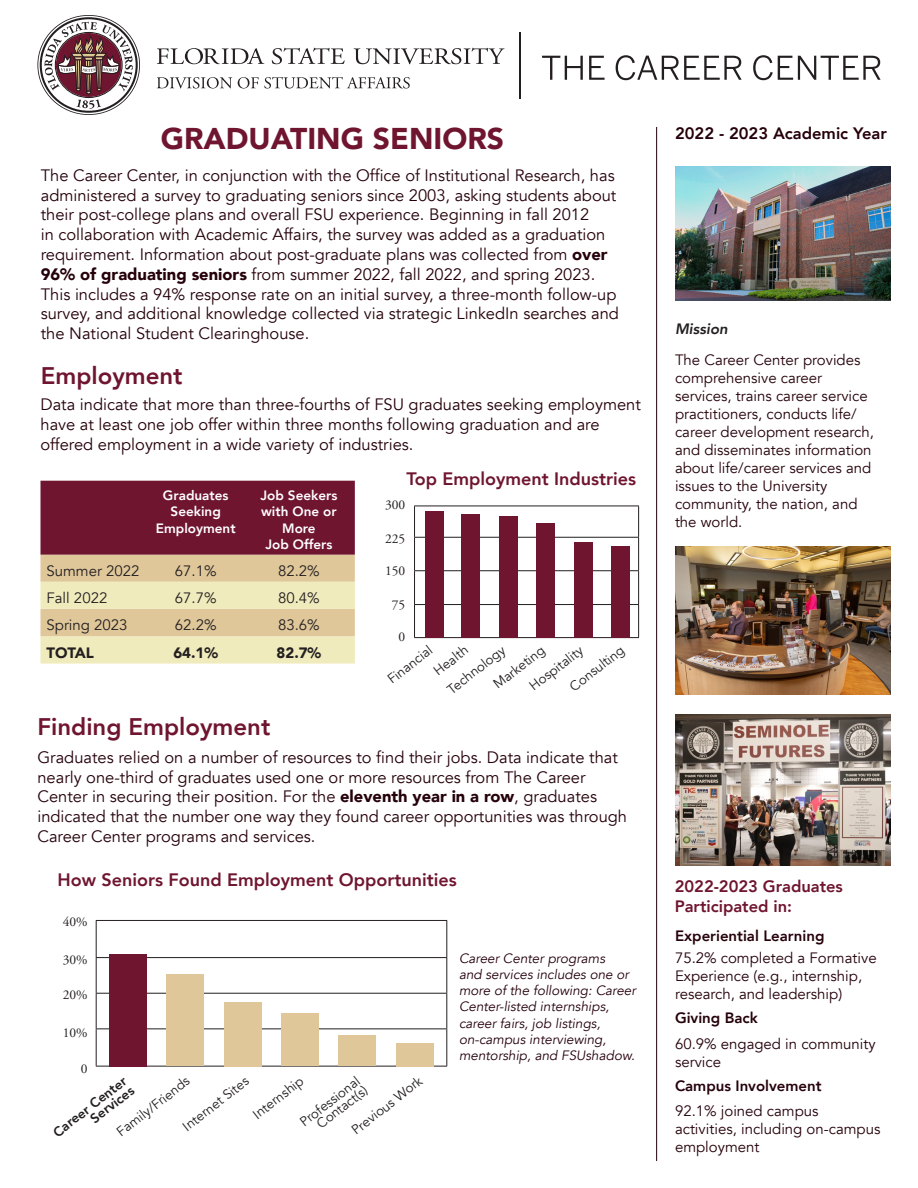
<style>
.page{position:relative;width:918px;height:1188px;background:#fff}
.page>*{position:absolute;margin:0;border:0;box-sizing:border-box;transform-origin:0 0}
.t1{font:900 30px "Avenir";color:#6f1530}
.t2{font:800 24px "Avenir";color:#6f1530}
.t3{font:800 18px "Avenir";color:#6f1530}
.t4{font:16.5px/19.8px "Avenir";color:#25000b}
.t5{font:800 16.5px/19.8px "Avenir";color:#6f1530}
.t6{font:800 16.5px "Avenir";color:#25000b}
.t7{font:15px/18px "Avenir";color:#25000b}
.t8{font:15px "Avenir";color:#231f20}
.t9{font:800 15px "Avenir";color:#25000b}
.t10{font:900 15px "Avenir";color:#231f20}
.t11{font:italic 800 15px "Avenir";color:#231f20}
.t12{font:italic 13.5px/16.2px "Avenir";color:#25000b}
.t13{font:13.5px "Avenir";color:#231f20}
.t14{font:800 13.5px/16.2px "Avenir";color:#fff;text-align:center}
.t15{font:13.5px "Adobe Garamond Pro";color:#231f20}
.t16{font:800 13.5px/12px "Avenir";color:#231f20;text-align:right}
.s1{font-weight:900}
</style>
<div class="page">
<hr style="left:414px;top:506px;width:225px;height:1px;background:#231f20">
<hr style="left:414px;top:506px;width:1px;height:31px;background:#231f20">
<hr style="left:638px;top:506px;width:1px;height:31px;background:#231f20">
<hr style="left:414px;top:537px;width:225px;height:1px;background:#231f20">
<hr style="left:414px;top:538px;width:1px;height:32px;background:#231f20">
<hr style="left:638px;top:538px;width:1px;height:32px;background:#231f20">
<hr style="left:414px;top:570px;width:225px;height:1px;background:#231f20">
<hr style="left:414px;top:571px;width:1px;height:33px;background:#231f20">
<hr style="left:638px;top:571px;width:1px;height:33px;background:#231f20">
<hr style="left:414px;top:604px;width:225px;height:1px;background:#231f20">
<hr style="left:414px;top:605px;width:1px;height:32px;background:#231f20">
<hr style="left:638px;top:605px;width:1px;height:32px;background:#231f20">
<hr style="left:414px;top:637px;width:225px;height:1px;background:#231f20">
<div style="left:425px;top:511px;width:18px;height:126px;background:#6f1530"></div>
<div style="left:499px;top:516px;width:19px;height:122px;background:#6f1530"></div>
<div style="left:536px;top:523px;width:19px;height:115px;background:#6f1530"></div>
<div style="left:461px;top:514px;width:19px;height:124px;background:#6f1530"></div>
<div style="left:611px;top:546px;width:19px;height:92px;background:#6f1530"></div>
<div style="left:574px;top:542px;width:19px;height:95px;background:#6f1530"></div>
<hr style="left:656px;top:127px;width:1px;height:1034px;background:#25000b">
<img style="left:675px;top:715px;width:216px;height:150px">
<img style="left:675px;top:166px;width:216px;height:135px">
<svg style="left:40px;top:481px;width:315px;height:183px;background:#b78b7b"></svg>
<img style="left:675px;top:546px;width:216px;height:148px">
<svg style="left:157px;top:77px;width:75px;height:12px"></svg>
<svg style="left:238px;top:77px;width:172px;height:12px"></svg>
<svg style="left:157px;top:48px;width:107px;height:16px"></svg>
<svg style="left:272px;top:48px;width:73px;height:16px"></svg>
<svg style="left:354px;top:48px;width:151px;height:16px"></svg>
<svg style="left:37px;top:15px;width:103px;height:100px"></svg>
<hr style="left:520px;top:32px;width:1px;height:66px;background:#231f20">
<svg style="left:542px;top:56px;width:41px;height:24px"></svg>
<svg style="left:589px;top:56px;width:16px;height:24px"></svg>
<svg style="left:616px;top:55px;width:126px;height:25px"></svg>
<svg style="left:753px;top:55px;width:128px;height:25px"></svg>
<hr style="left:96px;top:920px;width:351px;height:1px;background:#231f20">
<hr style="left:96px;top:921px;width:1px;height:36px;background:#231f20">
<hr style="left:446px;top:921px;width:1px;height:36px;background:#231f20">
<hr style="left:96px;top:957px;width:351px;height:1px;background:#231f20">
<hr style="left:96px;top:958px;width:1px;height:35px;background:#231f20">
<hr style="left:446px;top:958px;width:1px;height:35px;background:#231f20">
<hr style="left:96px;top:993px;width:351px;height:1px;background:#231f20">
<hr style="left:96px;top:994px;width:1px;height:34px;background:#231f20">
<hr style="left:446px;top:994px;width:1px;height:34px;background:#231f20">
<hr style="left:96px;top:1028px;width:351px;height:1px;background:#231f20">
<hr style="left:96px;top:1029px;width:1px;height:37px;background:#231f20">
<hr style="left:446px;top:1029px;width:1px;height:37px;background:#231f20">
<hr style="left:96px;top:1066px;width:351px;height:1px;background:#231f20">
<div style="left:109px;top:954px;width:38px;height:112px;background:#6f1530"></div>
<div style="left:339px;top:1035px;width:37px;height:31px;background:#dfc79a"></div>
<div style="left:224px;top:1002px;width:38px;height:64px;background:#dfc79a"></div>
<div style="left:281px;top:1014px;width:37px;height:52px;background:#dfc79a"></div>
<div style="left:166px;top:974px;width:38px;height:92px;background:#dfc79a"></div>
<div style="left:396px;top:1043px;width:38px;height:23px;background:#dfc79a"></div>
<p class="t1" style="left:161px;top:113px;width:345px">GRADUATING SENIORS</p>
<p class="t4" style="left:41px;top:165px;width:580px">The Career Center, in conjunction with the Office of Institutional Research, has administered a survey to graduating seniors since 2003, asking students about their post-college plans and overall FSU experience. Beginning in fall 2012<br>in collaboration with Academic Affairs, the survey was added as a graduation requirement. Information about post-graduate plans was collected from <span class="s1">over 96% of graduating seniors</span> from summer 2022, fall 2022, and spring 2023.<br>This includes a 94% response rate on an initial survey, a three-month follow-up survey, and additional knowledge collected via strategic LinkedIn searches and the National Student Clearinghouse.</p>
<p class="t2" style="left:41px;top:356px;width:143px">Employment</p>
<p class="t4" style="left:40px;top:395px;width:602px">Data indicate that more than three-fourths of FSU graduates seeking employment have at least one job offer within three months following graduation and are</p>
<p class="t4" style="left:40px;top:434px;width:375px">offered employment in a wide variety of industries.</p>
<p class="t14" style="left:163px;top:487px;width:67px">Graduates</p>
<p class="t14" style="left:171px;top:504px;width:52px">Seeking</p>
<p class="t14" style="left:156px;top:520px;width:81px">Employment</p>
<p class="t14" style="left:260px;top:487px;width:78px">Job Seekers with One or<br>More</p>
<p class="t14" style="left:265px;top:536px;width:68px">Job Offers</p>
<p class="t8" style="left:46px;top:562px;width:95px">Summer 2022</p>
<p class="t8" style="left:175px;top:562px;width:43px">67.1%</p>
<p class="t8" style="left:278px;top:562px;width:43px">82.2%</p>
<p class="t8" style="left:46px;top:589px;width:62px">Fall 2022</p>
<p class="t8" style="left:175px;top:589px;width:43px">67.7%</p>
<p class="t8" style="left:278px;top:589px;width:43px">80.4%</p>
<p class="t8" style="left:46px;top:616px;width:83px">Spring 2023</p>
<p class="t8" style="left:175px;top:616px;width:43px">62.2%</p>
<p class="t8" style="left:278px;top:616px;width:43px">83.6%</p>
<p class="t10" style="left:46px;top:639px;width:49px">TOTAL</p>
<p class="t10" style="left:173px;top:639px;width:46px">64.1%</p>
<p class="t10" style="left:277px;top:639px;width:46px">82.7%</p>
<p class="t2" style="left:37px;top:708px;width:234px">Finding Employment</p>
<p class="t3" style="left:407px;top:465px;width:231px">Top Employment Industries</p>
<p class="t15" style="left:385px;top:497px;width:22px">300</p>
<p class="t15" style="left:385px;top:531px;width:22px">225</p>
<p class="t15" style="left:385px;top:563px;width:22px">150</p>
<p class="t15" style="left:392px;top:597px;width:15px">75</p>
<p class="t15" style="left:399px;top:628px;width:8px">0</p>
<p class="t13" style="left:430px;top:666px;width:41px;rotate:-38deg">Health</p>
<p class="t13" style="left:384px;top:674px;width:54px;rotate:-38deg">Financial</p>
<p class="t13" style="left:444px;top:685px;width:71px;rotate:-38deg">Technology</p>
<p class="t13" style="left:526px;top:681px;width:65px;rotate:-38deg">Hospitality</p>
<p class="t13" style="left:566px;top:682px;width:66px;rotate:-38deg">Consulting</p>
<p class="t13" style="left:490px;top:679px;width:62px;rotate:-38deg">Marketing</p>
<p class="t4" style="left:37px;top:747px;width:582px">Graduates relied on a number of resources to find their jobs. Data indicate that nearly one-third of graduates used one or more resources from The Career</p>
<p class="t4" style="left:37px;top:787px;width:561px">Center in securing their position. For the <span class="s1">eleventh year in a row</span>, graduates</p>
<p class="t4" style="left:37px;top:807px;width:591px">indicated that the number one way they found career opportunities was through<br>Career Center programs and services.</p>
<p class="t3" style="left:57px;top:866px;width:401px">How Seniors Found Employment Opportunities</p>
<p class="t15" style="left:63px;top:913px;width:26px">40%</p>
<p class="t15" style="left:63px;top:951px;width:26px">30%</p>
<p class="t15" style="left:63px;top:987px;width:26px">20%</p>
<p class="t15" style="left:63px;top:1025px;width:26px">10%</p>
<p class="t15" style="left:81px;top:1060px;width:8px">0</p>
<p class="t16" style="left:51px;top:1129px;width:91px;rotate:-38deg">Career Center<br>Services</p>
<p class="t13" style="left:250px;top:1110px;width:62px;rotate:-38deg">Internship</p>
<p class="t13" style="left:348px;top:1125px;width:87px;rotate:-38deg">Previous Work</p>
<p class="t13" style="left:179px;top:1122px;width:81px;rotate:-38deg">Internet Sites</p>
<p class="t13" style="left:297px;top:1117px;width:73px;rotate:-38deg">Professional</p>
<p class="t13" style="left:114px;top:1127px;width:90px;rotate:-38deg">Family/Friends</p>
<p class="t13" style="left:313px;top:1119px;width:62px;rotate:-38deg">Contact(s)</p>
<p class="t12" style="left:459px;top:950px;width:178px">Career Center programs<br>and services includes one or more of the following: Career<br>Center-listed internships, career fairs, job listings, on-campus interviewing, mentorship, and FSUshadow.</p>
<p class="t6" style="left:675px;top:121px;width:213px">2022 - 2023 Academic Year</p>
<p class="t11" style="left:675px;top:320px;width:54px">Mission</p>
<p class="t7" style="left:675px;top:351px;width:187px">The Career Center provides</p>
<p class="t7" style="left:675px;top:369px;width:149px">comprehensive career</p>
<p class="t7" style="left:675px;top:387px;width:200px">services, trains career service practitioners, conducts life/ career development research, and disseminates information about life/career services and issues to the University</p>
<p class="t7" style="left:675px;top:495px;width:184px">community, the nation, and the world.</p>
<p class="t5" style="left:675px;top:877px;width:170px">2022-2023 Graduates<br>Participated in:</p>
<p class="t9" style="left:675px;top:924px;width:151px">Experiential Learning</p>
<p class="t7" style="left:675px;top:949px;width:203px">75.2% completed a Formative<br>Experience (e.g., internship, research, and leadership)</p>
<p class="t9" style="left:675px;top:1006px;width:84px">Giving Back</p>
<p class="t7" style="left:675px;top:1035px;width:202px">60.9% engaged in community service</p>
<p class="t9" style="left:675px;top:1074px;width:148px">Campus Involvement</p>
<p class="t7" style="left:675px;top:1103px;width:207px">92.1% joined campus activities, including on-campus employment</p>
</div>
